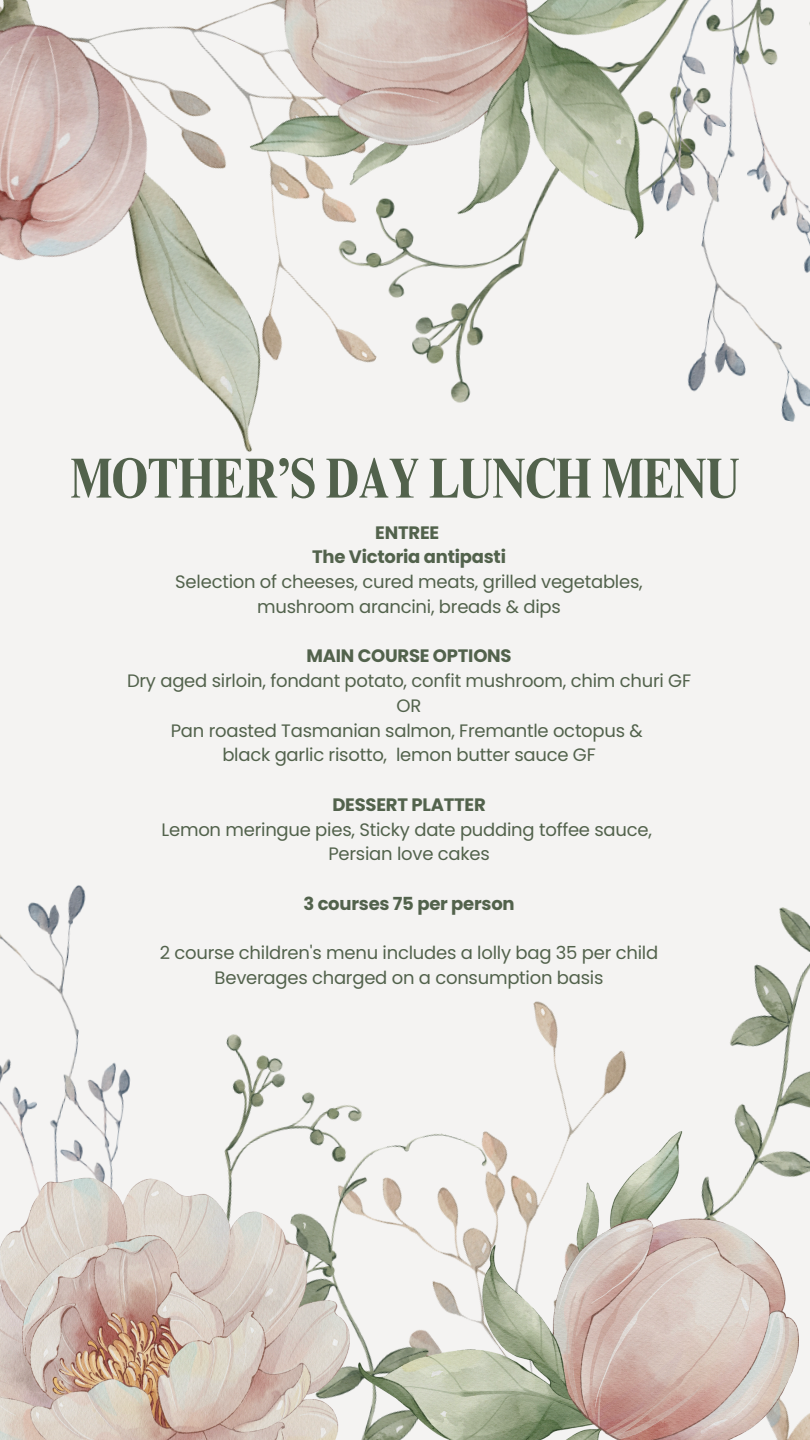
<style>
.page{position:relative;width:810px;height:1440px;background:#f4f3f2}
.page>*{position:absolute;margin:0;border:0;box-sizing:border-box;transform-origin:0 0}
.t1{font:700 condensed 57px "Times NRMT Pro";letter-spacing:-.015em;color:#52624c}
.t2{font:18px "Poppins";letter-spacing:-.015em;color:#52624c}
.t3{font:700 18px "Poppins";letter-spacing:-.015em;color:#52624c}
</style>
<div class="page">
<img style="left:226px;top:1034px;width:60px;height:68px">
<img style="left:302px;top:1001px;width:508px;height:439px">
<img style="left:224px;top:1102px;width:316px;height:338px">
<img style="left:624px;top:907px;width:186px;height:410px">
<img style="left:691px;top:390px;width:119px;height:32px">
<img style="left:0;top:885px;width:131px;height:288px">
<img style="left:358px;top:1131px;width:440px;height:309px">
<img style="left:354px;top:0;width:456px;height:390px">
<img style="left:0;top:0;width:354px;height:452px">
<img style="left:0;top:1173px;width:349px;height:267px">
<p class="t1" style="left:70px;top:457px;width:671px">MOTHER’S DAY LUNCH MENU</p>
<p class="t3" style="left:375px;top:520px;width:65px">ENTREE</p>
<p class="t3" style="left:312px;top:545px;width:195px">The Victoria antipasti</p>
<p class="t2" style="left:175px;top:569px;width:469px">Selection of cheeses, cured meats, grilled vegetables,</p>
<p class="t2" style="left:257px;top:594px;width:305px">mushroom arancini, breads &amp; dips</p>
<h1 class="t3" style="left:307px;top:644px;width:207px">MAIN COURSE OPTIONS</h1>
<p class="t2" style="left:127px;top:668px;width:566px">Dry aged sirloin, fondant potato, confit mushroom, chim churi GF</p>
<p class="t2" style="left:397px;top:693px;width:26px">OR</p>
<p class="t2" style="left:171px;top:718px;width:474px">Pan roasted Tasmanian salmon, Fremantle octopus &amp;</p>
<p class="t2" style="left:222px;top:743px;width:375px">black garlic risotto, lemon butter sauce GF</p>
<p class="t3" style="left:332px;top:792px;width:155px">DESSERT PLATTER</p>
<p class="t2" style="left:162px;top:817px;width:492px">Lemon meringue pies, Sticky date pudding toffee sauce,</p>
<p class="t2" style="left:328px;top:842px;width:163px">Persian love cakes</p>
<p class="t3" style="left:303px;top:891px;width:213px">3 courses 75 per person</p>
<p class="t2" style="left:160px;top:941px;width:500px">2 course children's menu includes a lolly bag 35 per child</p>
<p class="t2" style="left:215px;top:965px;width:390px">Beverages charged on a consumption basis</p>
</div>
